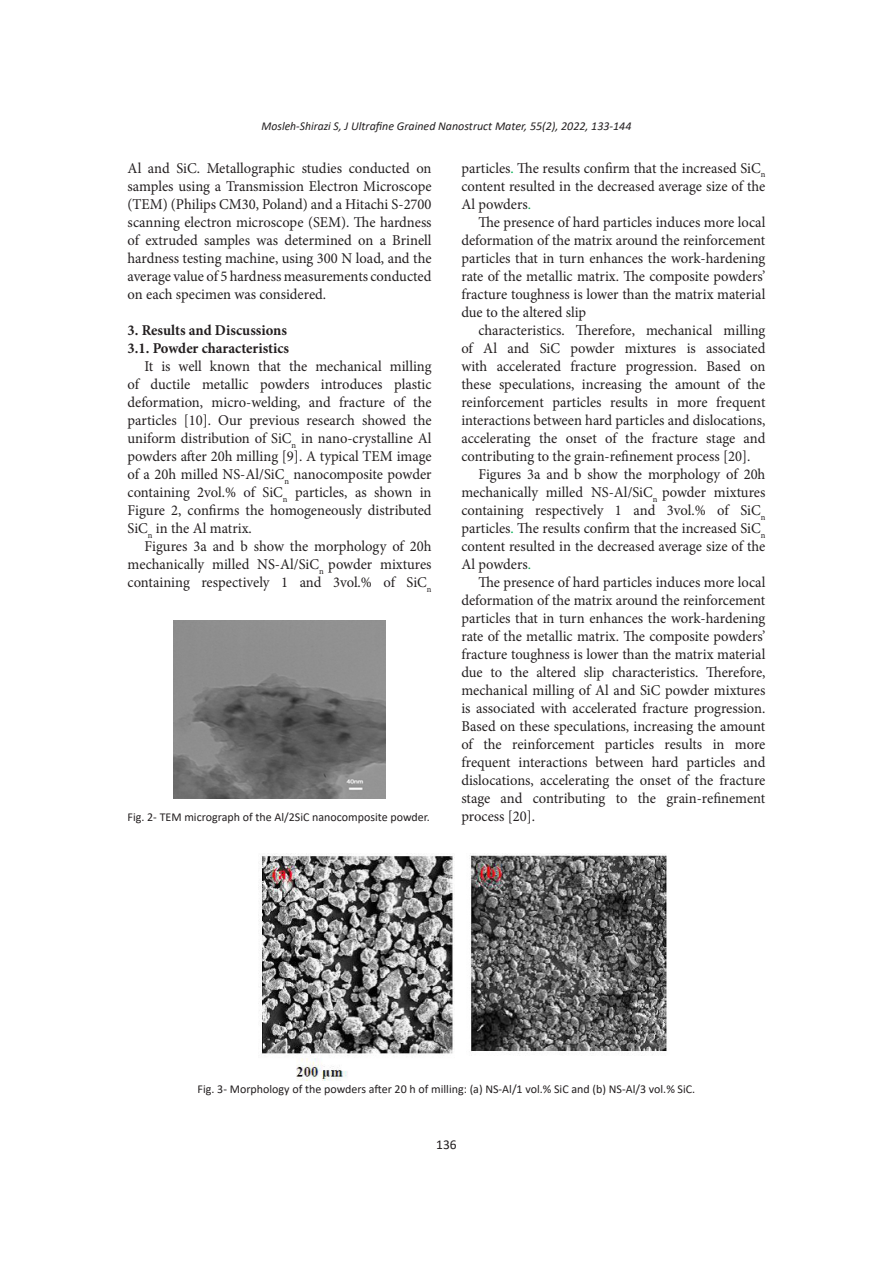
<style>
.page{position:relative;width:893px;height:1263px;background:#fff}
.page>*{position:absolute;margin:0;border:0;box-sizing:border-box;transform-origin:0 0}
.t1{font:15px/18px "Minion Pro";color:#231f20;text-align:justify}
.MDPI_2_1_heading1{font:700 15px "Minion Pro";color:#231f20}
.t2{font:13.5px "Calibri";color:#231f20}
.t3{font:12px "Calibri";color:#231f20}
.t4{font:italic 12px "Calibri";color:#231f20}
.s1{color:#00b050}
</style>
<div class="page">
<img style="left:259px;top:853px;width:195px;height:228px">
<img style="left:469px;top:853px;width:198px;height:202px">
<img style="left:173px;top:621px;width:213px;height:177px">
<p class="t4" style="left:262px;top:118px;width:371px">Mosleh-Shirazi S, J Ultrafine Grained Nanostruct Mater, 55(2), 2022, 133-144</p>
<p class="t1" style="left:128px;top:159px;width:306px">Al and SiC. Metallographic studies conducted on samples using a Transmission Electron Microscope (TEM) (Philips CM30, Poland) and a Hitachi S-2700 scanning electron microscope (SEM). The hardness of extruded samples was determined on a Brinell hardness testing machine, using 300 N load, and the average value of 5 hardness measurements conducted on each specimen was considered.</p>
<p class="MDPI_2_1_heading1" style="left:128px;top:319px;width:161px">3. Results and Discussions</p>
<p class="MDPI_2_1_heading1" style="left:128px;top:337px;width:163px">3.1. Powder characteristics</p>
<p class="t1" style="left:128px;top:357px;width:306px;text-indent:17px">It is well known that the mechanical milling of ductile metallic powders introduces plastic deformation, micro-welding, and fracture of the particles [10]. Our previous research showed the uniform distribution of SiC<sub>n</sub> in nano-crystalline Al powders after 20h milling [9]. A typical TEM image of a 20h milled NS-Al/SiC<sub>n</sub> nanocomposite powder containing 2vol.% of SiC<sub>n</sub> particles, as shown in Figure 2, confirms the homogeneously distributed SiC<sub>n</sub> in the Al matrix.</p>
<p class="t1" style="left:128px;top:537px;width:306px;text-indent:17px">Figures 3a and b show the morphology of 20h mechanically milled NS-Al/SiC<sub>n</sub> powder mixtures containing respectively 1 and 3vol.% of SiC<sub>n</sub></p>
<p class="t1" style="left:461px;top:159px;width:306px">particles<span class="s1">.</span> The results confirm that the increased SiC<sub>n </sub>content resulted in the decreased average size of the Al powders<span class="s1">.</span></p>
<p class="t1" style="left:461px;top:213px;width:306px;text-indent:17px">The presence of hard particles induces more local deformation of the matrix around the reinforcement particles that in turn enhances the work-hardening rate of the metallic matrix. The composite powders’ fracture toughness is lower than the matrix material due to the altered slip</p>
<p class="t1" style="left:461px;top:321px;width:306px;text-indent:17px">characteristics. Therefore, mechanical milling of Al and SiC powder mixtures is associated with accelerated fracture progression. Based on these speculations, increasing the amount of the reinforcement particles results in more frequent interactions between hard particles and dislocations, accelerating the onset of the fracture stage and contributing to the grain-refinement process [20].</p>
<p class="t1" style="left:461px;top:465px;width:306px;text-indent:17px">Figures 3a and b show the morphology of 20h mechanically milled NS-Al/SiC<sub>n</sub> powder mixtures containing respectively 1 and 3vol.% of SiC<sub>n </sub>particles<span class="s1">.</span> The results confirm that the increased SiC<sub>n </sub>content resulted in the decreased average size of the Al powders<span class="s1">.</span></p>
<p class="t1" style="left:461px;top:573px;width:306px;text-indent:17px">The presence of hard particles induces more local deformation of the matrix around the reinforcement particles that in turn enhances the work-hardening rate of the metallic matrix. The composite powders’ fracture toughness is lower than the matrix material due to the altered slip characteristics. Therefore, mechanical milling of Al and SiC powder mixtures is associated with accelerated fracture progression.<br>Based on these speculations, increasing the amount of the reinforcement particles results in more frequent interactions between hard particles and dislocations, accelerating the onset of the fracture stage and contributing to the grain-refinement</p>
<p class="t3" style="left:128px;top:809px;width:304px">Fig. 2- TEM micrograph of the Al/2SiC nanocomposite powder.</p>
<p class="t1" style="left:461px;top:807px;width:75px">process [20].</p>
<p class="t3" style="left:198px;top:1081px;width:499px">Fig. 3- Morphology of the powders after 20 h of milling: (a) NS-Al/1 vol.% SiC and (b) NS-Al/3 vol.% SiC.</p>
<p class="t2" style="left:436px;top:1135px;width:22px">136</p>
</div>
